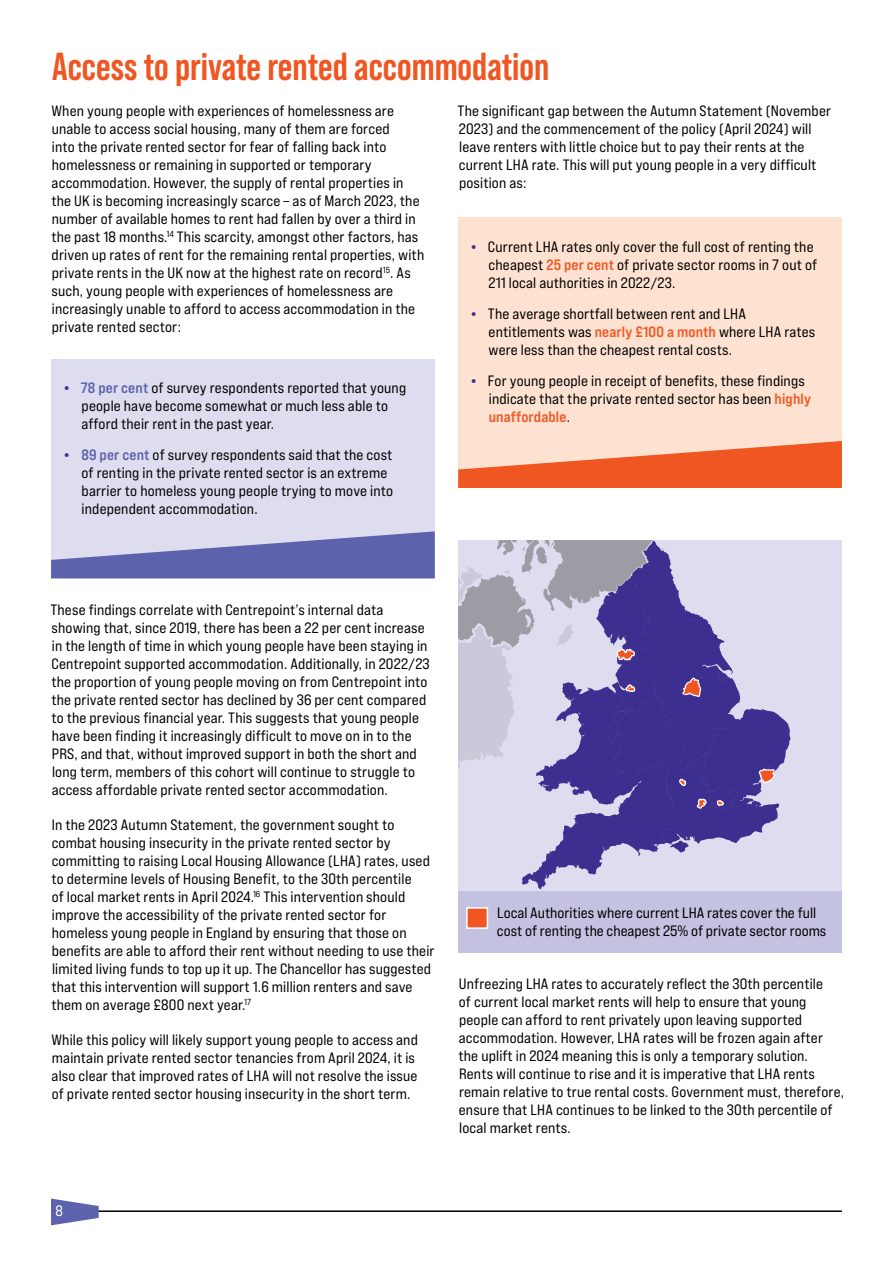
<style>
.page{position:relative;width:893px;height:1263px;background:#fff}
.page>*{position:absolute;margin:0;border:0;box-sizing:border-box;transform-origin:0 0}
.t1{font:700 39px "Bebas Neue Pro";color:#f05622}
.t2{font:15px/18px "Bebas Neue Pro Exp Rg";letter-spacing:.01em;color:#000}
.t3{font:15px "Bebas Neue Pro Exp Bd";letter-spacing:.01em;color:#f05622}
.t4{font:15px "Bebas Neue Pro Exp Rg";color:#fff}
.s1{font-family:"Bebas Neue Pro Exp Eb";font-size:16.5px;color:#3d2f90}
.s2{font-family:"Bebas Neue Pro Exp Bd";color:#f05622}
.s3{font-family:"Bebas Neue Pro Exp Rg";color:#000}
.s4{font-family:"Bebas Neue Pro Exp Bd";color:#5c62ac}
</style>
<div class="page">
<div style="left:51px;top:359px;width:384px;height:219px;background:#deddef"></div>
<svg style="left:51px;top:531px;width:384px;height:47px"></svg>
<div style="left:458px;top:218px;width:384px;height:270px;background:#fee2d1"></div>
<svg style="left:458px;top:441px;width:384px;height:47px"></svg>
<div style="left:458px;top:540px;width:384px;height:351px;background:#deddef"></div>
<svg style="left:458px;top:540px;width:332px;height:349px"></svg>
<div style="left:458px;top:891px;width:384px;height:61px;background:#c3c2e1"></div>
<div style="left:466px;top:907px;width:22px;height:22px;background:#f05622;border:2px solid #fff"></div>
<hr style="left:66px;top:1210px;width:776px;height:2px;background:#000">
<svg style="left:51px;top:1198px;width:48px;height:27px"></svg>
<h1 class="t1" style="left:52px;top:44px;width:499px">Access to private rented accommodation</h1>
<p class="t2" style="left:51px;top:101px;width:374px">When young people with experiences of homelessness are unable to access social housing, many of them are forced<br>into the private rented sector for fear of falling back into homelessness or remaining in supported or temporary accommodation. However, the supply of rental properties in the UK is becoming increasingly scarce – as of March 2023, the number of available homes to rent had fallen by over a third in the past 18 months.<sup>14</sup> This scarcity, amongst other factors, has driven up rates of rent for the remaining rental properties, with private rents in the UK now at the highest rate on record<sup>15</sup>. As such, young people with experiences of homelessness are increasingly unable to afford to access accommodation in the private rented sector:</p>
<p class="t2" style="left:458px;top:101px;width:375px">The significant gap between the Autumn Statement (November 2023) and the commencement of the policy (April 2024) will leave renters with little choice but to pay their rents at the current LHA rate. This will put young people in a very difficult position as:</p>
<p class="t2" style="left:488px;top:238px;width:330px;text-indent:-18px"><span class="s1">•</span> Current LHA rates only cover the full cost of renting the cheapest <span class="s2">25 per cent</span> of private sector rooms in 7 out of<br>211 local authorities in 2022/23.</p>
<p class="t2" style="left:488px;top:304px;width:328px;text-indent:-18px"><span class="s1">•</span> The average shortfall between rent and LHA entitlements was <span class="s2">nearly £100 a month</span> where LHA rates were less than the cheapest rental costs.</p>
<p class="t2" style="left:489px;top:371px;width:324px;text-indent:-18px"><span class="s1">•</span> For young people in receipt of benefits, these findings indicate that the private rented sector has been <span class="s2">highly</span></p>
<p class="t3" style="left:489px;top:407px;width:83px">unaffordable<span class="s3">.</span></p>
<p class="t2" style="left:81px;top:379px;width:326px;text-indent:-18px"><span class="s1">•</span> <span class="s4">78 per cent</span> of survey respondents reported that young people have become somewhat or much less able to afford their rent in the past year.</p>
<p class="t2" style="left:81px;top:446px;width:313px;text-indent:-18px"><span class="s1">•</span> <span class="s4">89 per cent</span> of survey respondents said that the cost of renting in the private rented sector is an extreme barrier to homeless young people trying to move into independent accommodation.</p>
<p class="t2" style="left:50px;top:600px;width:381px">These findings correlate with Centrepoint’s internal data showing that, since 2019, there has been a 22 per cent increase in the length of time in which young people have been staying in Centrepoint supported accommodation. Additionally, in 2022/23 the proportion of young people moving on from Centrepoint into the private rented sector has declined by 36 per cent compared to the previous financial year. This suggests that young people have been finding it increasingly difficult to move on in to the PRS, and that, without improved support in both the short and long term, members of this cohort will continue to struggle to access affordable private rented sector accommodation.</p>
<p class="t2" style="left:51px;top:815px;width:385px">In the 2023 Autumn Statement, the government sought to combat housing insecurity in the private rented sector by committing to raising Local Housing Allowance (LHA) rates, used to determine levels of Housing Benefit, to the 30th percentile<br>of local market rents in April 2024.<sup>16</sup> This intervention should improve the accessibility of the private rented sector for homeless young people in England by ensuring that those on benefits are able to afford their rent without needing to use their limited living funds to top up it up. The Chancellor has suggested that this intervention will support 1.6 million renters and save them on average £800 next year.<sup>17</sup></p>
<p class="t2" style="left:52px;top:1030px;width:368px">While this policy will likely support young people to access and maintain private rented sector tenancies from April 2024, it is also clear that improved rates of LHA will not resolve the issue of private rented sector housing insecurity in the short term.</p>
<p class="t2" style="left:497px;top:904px;width:331px">Local Authorities where current LHA rates cover the full cost of renting the cheapest 25% of private sector rooms</p>
<p class="t2" style="left:459px;top:975px;width:387px">Unfreezing LHA rates to accurately reflect the 30th percentile<br>of current local market rents will help to ensure that young people can afford to rent privately upon leaving supported accommodation. However, LHA rates will be frozen again after the uplift in 2024 meaning this is only a temporary solution.<br>Rents will continue to rise and it is imperative that LHA rents remain relative to true rental costs. Government must, therefore, ensure that LHA continues to be linked to the 30th percentile of local market rents.</p>
<p class="t4" style="left:55px;top:1201px;width:9px">8</p>
</div>
